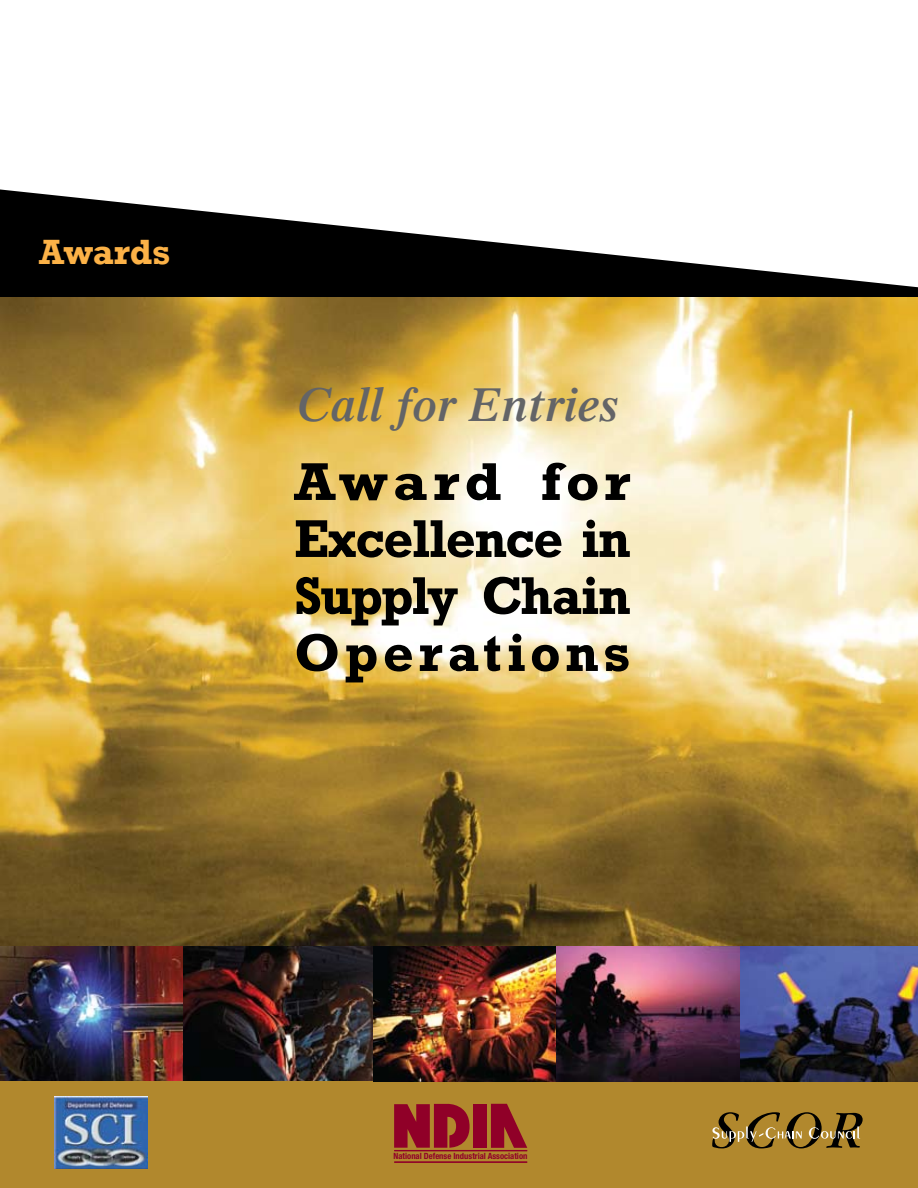
<style>
.page{position:relative;width:918px;height:1188px;background:#fff}
.page>*{position:absolute;margin:0;border:0;box-sizing:border-box;transform-origin:0 0}
.t1{font:700 54px/57px "Rockwell";letter-spacing:-.03em;color:#000;text-align:justify;scale:1.1 1}
.t2{font:italic 600 48px "Times LT Std";letter-spacing:.01em;color:#636467}
.t3{font:700 36px "Rockwell";color:#fcb247}
.t4{font:700 condensed 8.55px "Helvetica Neue";color:#900028}
</style>
<div class="page">
<img style="left:1px;top:297px;width:917px;height:784px">
<div style="left:1px;top:1081px;width:917px;height:107px;background:#b1882d"></div>
<svg style="left:394px;top:1104px;width:76px;height:44px"></svg>
<div style="left:473px;top:1104px;width:14px;height:44px;background:#900028"></div>
<svg style="left:491px;top:1104px;width:36px;height:44px"></svg>
<hr style="left:394px;top:1150px;width:133px;height:1px;background:#900028">
<hr style="left:394px;top:1161px;width:133px;height:2px;background:#900028">
<svg style="left:1px;top:189px;width:917px;height:108px;fill:#000"></svg>
<hr style="left:0;top:297px;width:1px;height:891px;background:#506736">
<hr style="left:0;top:297px;width:1px;height:784px;background:#fff">
<svg style="left:0;top:189px;width:1px;height:108px"></svg>
<svg style="left:712px;top:1112px;width:151px;height:36px"></svg>
<img style="left:55px;top:1096px;width:92px;height:72px">
<p class="t3" style="left:39px;top:230px;width:133px">Awards</p>
<p class="t2" style="left:297px;top:377px;width:323px">Call for Entries</p>
<p class="t1" style="left:294px;top:453px;width:307px">Award for Excellence in Supply Chain Operations</p>
<p class="t4" style="left:394px;top:1151px;width:135px">National Defense Industrial Association</p>
</div>
